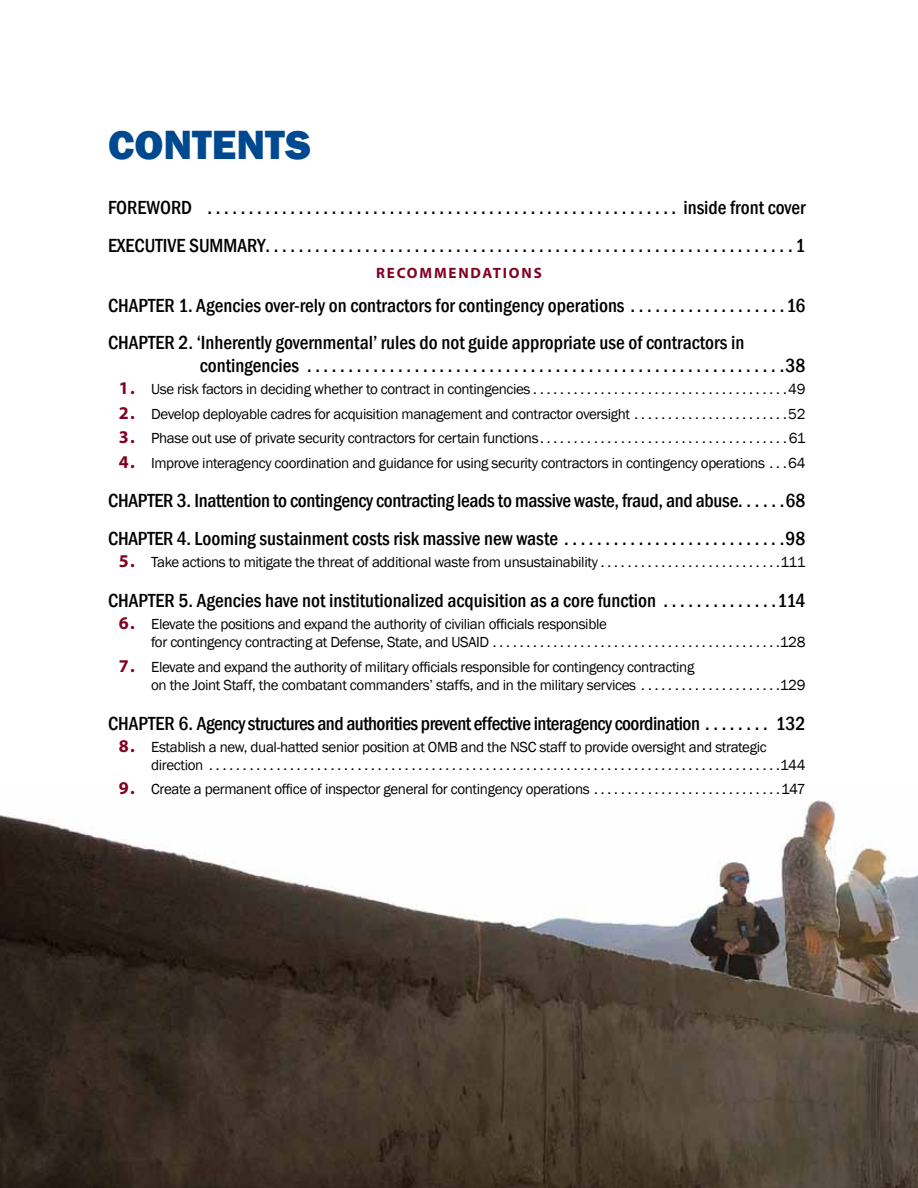
<style>
.page{position:relative;width:918px;height:1188px;background:#fff}
.page>*{position:absolute;margin:0;border:0;box-sizing:border-box;transform-origin:0 0}
.Section_name{font:800 42px "Franklin Gothic";color:#004990}
.TOC_section_name{font:500 condensed 19.5px/22.5px "Franklin Gothic";color:#000}
.TOC_section_name-2{font:500 condensed 19.5px "Franklin Gothic";letter-spacing:-.025em;color:#000}
.TOC_recommendations{font:15px/18px "Franklin Gothic";letter-spacing:-.025em;color:#000}
.t1{font:700 15px "Myriad Pro";letter-spacing:.12em;color:#820024}
.s1{font-family:"Myriad Pro";font-weight:700;font-size:18px;color:#820024}
</style>
<div class="page">
<img style="left:0;top:800px;width:918px;height:388px">
<p class="Section_name" style="left:108px;top:118px;width:205px">CONTENTS</p>
<p class="TOC_section_name" style="left:108px;top:196px;width:699px">FOREWORD ......................................................... inside front cover</p>
<p class="TOC_section_name" style="left:108px;top:234px;width:699px">EXECUTIVE SUMMARY ............................................................... 1</p>
<p class="t1" style="left:376px;top:264px;width:167px">RECOMMENDATIONS</p>
<p class="TOC_section_name" style="left:108px;top:294px;width:699px">CHAPTER 1. Agencies over-rely on contractors for contingency operations . . . . . . . . . . . . . . . . . . 16</p>
<p class="TOC_section_name" style="left:200px;top:331px;width:607px;text-indent:-92px">CHAPTER 2. ‘Inherently governmental’ rules do not guide appropriate use of contractors in contingencies ......................................................... 38</p>
<p class="TOC_recommendations" style="left:119px;top:380px;width:688px"><span class="s1">1.</span> Use risk factors in deciding whether to contract in contingencies . . . . . . . . . . . . . . . . . . . . . . . . . . . . . . . . . . . . . 49</p>
<p class="TOC_recommendations" style="left:119px;top:405px;width:688px"><span class="s1">2.</span> Develop deployable cadres for acquisition management and contractor oversight . . . . . . . . . . . . . . . . . . . . . . 52</p>
<p class="TOC_recommendations" style="left:119px;top:429px;width:688px"><span class="s1">3.</span> Phase out use of private security contractors for certain functions . . . . . . . . . . . . . . . . . . . . . . . . . . . . . . . . . . . . 61</p>
<p class="TOC_recommendations" style="left:119px;top:454px;width:688px"><span class="s1">4.</span> Improve interagency coordination and guidance for using security contractors in contingency operations . . 64</p>
<p class="TOC_section_name" style="left:108px;top:489px;width:699px">CHAPTER 3. Inattention to contingency contracting leads to massive waste, fraud, and abuse . . . . . 68</p>
<p class="TOC_section_name" style="left:108px;top:527px;width:699px">CHAPTER 4. Looming sustainment costs risk massive new waste . . . . . . . . . . . . . . . . . . . . . . . . . . 98</p>
<p class="TOC_recommendations" style="left:119px;top:554px;width:688px"><span class="s1">5.</span> Take actions to mitigate the threat of additional waste from unsustainability . . . . . . . . . . . . . . . . . . . . . . . . . . 111</p>
<p class="TOC_section_name" style="left:108px;top:589px;width:699px">CHAPTER 5. Agencies have not institutionalized acquisition as a core function . . . . . . . . . . . . . 114</p>
<p class="TOC_recommendations" style="left:151px;top:616px;width:656px;text-indent:-32px"><span class="s1">6.</span> Elevate the positions and expand the authority of civilian officials responsible<br>for contingency contracting at Defense, State, and USAID . . . . . . . . . . . . . . . . . . . . . . . . . . . . . . . . . . . . . . . . . . 128</p>
<p class="TOC_recommendations" style="left:151px;top:658px;width:656px;text-indent:-32px"><span class="s1">7.</span> Elevate and expand the authority of military officials responsible for contingency contracting<br>on the Joint Staff, the combatant commanders’ staffs, and in the military services . . . . . . . . . . . . . . . . . . . . 129</p>
<p class="TOC_section_name-2" style="left:108px;top:710px;width:699px">CHAPTER 6. Agency structures and authorities prevent effective interagency coordination . . . . . . . . 132</p>
<p class="TOC_recommendations" style="left:151px;top:738px;width:656px;text-indent:-32px"><span class="s1">8.</span> Establish a new, dual-hatted senior position at OMB and the NSC staff to provide oversight and strategic direction .................................................................................... 144</p>
<p class="TOC_recommendations" style="left:119px;top:781px;width:688px"><span class="s1">9.</span> Create a permanent office of inspector general for contingency operations . . . . . . . . . . . . . . . . . . . . . . . . . . . 147</p>
</div>
